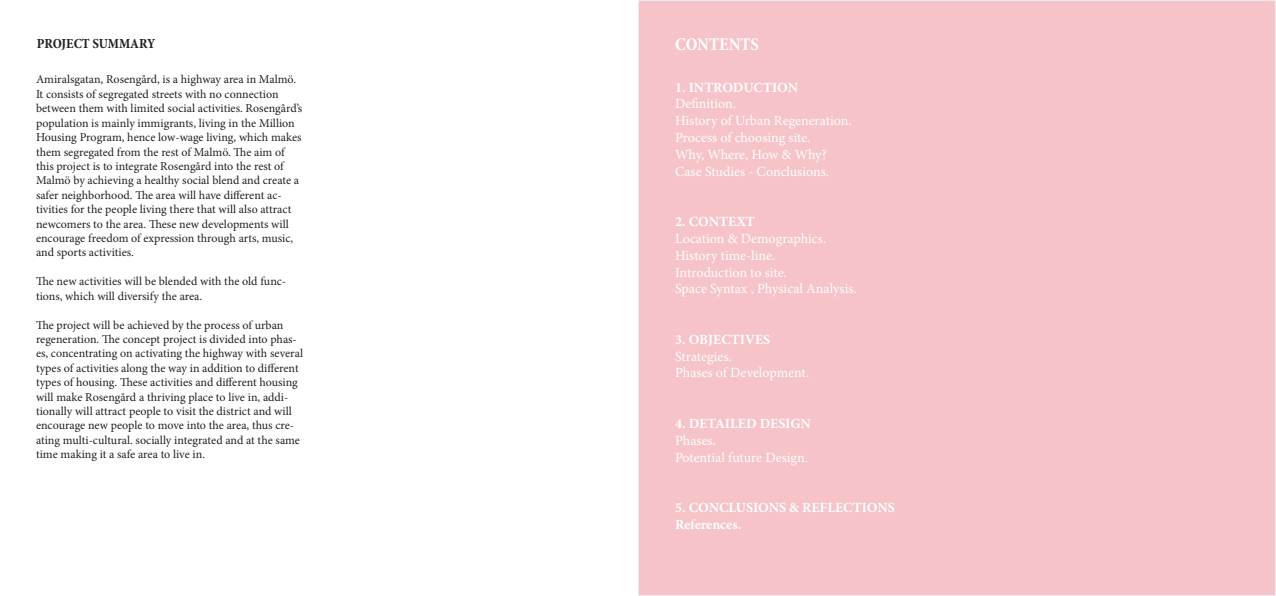
<style>
.page{position:relative;width:1276px;height:596px;background:#fff}
.page>*{position:absolute;margin:0;border:0;box-sizing:border-box;transform-origin:0 0}
.t1{font:700 condensed 18px "Minion Pro";color:#fff}
.t2{font:14px/16.8px "Minion Pro";color:#fff}
.t3{font:700 14px "Minion Pro";color:#fff}
.t4{font:700 condensed 14px "Minion Pro";letter-spacing:-.005em;color:#231f20}
.t5{font:12px/14.4px "Minion Pro";color:#231f20}
</style>
<div class="page">
<div style="left:638px;top:1px;width:637px;height:594px;background:#f6c3c8"></div>
<p class="t4" style="left:37px;top:34px;width:120px">PROJECT SUMMARY</p>
<p class="t5" style="left:36px;top:72px;width:268px">Amiralsgatan, Rosengård, is a highway area in Malmö.<br>It consists of segregated streets with no connection between them with limited social activities. Rosengård’s population is mainly immigrants, living in the Million Housing Program, hence low-wage living, which makes them segregated from the rest of Malmö. The aim of this project is to integrate Rosengård into the rest of Malmö by achieving a healthy social blend and create a safer neighborhood. The area will have different ac&shy;tivities for the people living there that will also attract newcomers to the area. These new developments will encourage freedom of expression through arts, music, and sports activities.</p>
<p class="t5" style="left:36px;top:274px;width:252px">The new activities will be blended with the old func&shy;tions, which will diversify the area.</p>
<p class="t5" style="left:36px;top:317px;width:269px">The project will be achieved by the process of urban regeneration. The concept project is divided into phas&shy;es, concentrating on activating the highway with several types of activities along the way in addition to different types of housing. These activities and different housing will make Rosengård a thriving place to live in, addi&shy;tionally will attract people to visit the district and will encourage new people to move into the area, thus cre&shy;ating multi-cultural. socially integrated and at the same time making it a safe area to live in.</p>
<p class="t1" style="left:675px;top:32px;width:85px">CONTENTS</p>
<p class="t3" style="left:675px;top:77px;width:124px">1. INTRODUCTION</p>
<p class="t2" style="left:675px;top:95px;width:62px">Definition.</p>
<p class="t2" style="left:675px;top:112px;width:178px">History of Urban Regeneration.</p>
<p class="t2" style="left:675px;top:129px;width:153px">Process of choosing site.<br>Why, Where, How &amp; Why?</p>
<p class="t2" style="left:675px;top:163px;width:155px">Case Studies - Conclusions.</p>
<p class="t3" style="left:675px;top:211px;width:81px">2. CONTEXT</p>
<p class="t2" style="left:675px;top:230px;width:153px">Location &amp; Demographics.</p>
<p class="t2" style="left:675px;top:247px;width:102px">History time-line.</p>
<p class="t2" style="left:675px;top:263px;width:113px">Introduction to site.</p>
<p class="t2" style="left:675px;top:280px;width:183px">Space Syntax , Physical Analysis.</p>
<p class="t3" style="left:675px;top:329px;width:97px">3. OBJECTIVES</p>
<p class="t2" style="left:675px;top:347px;width:58px">Strategies.</p>
<p class="t2" style="left:675px;top:364px;width:135px">Phases of Development.</p>
<p class="t3" style="left:675px;top:413px;width:137px">4. DETAILED DESIGN</p>
<p class="t2" style="left:675px;top:431px;width:42px">Phases.</p>
<p class="t2" style="left:675px;top:448px;width:134px">Potential future Design.</p>
<p class="t3" style="left:675px;top:497px;width:221px">5. CONCLUSIONS &amp; REFLECTIONS</p>
<p class="t3" style="left:675px;top:514px;width:68px">References.</p>
</div>
